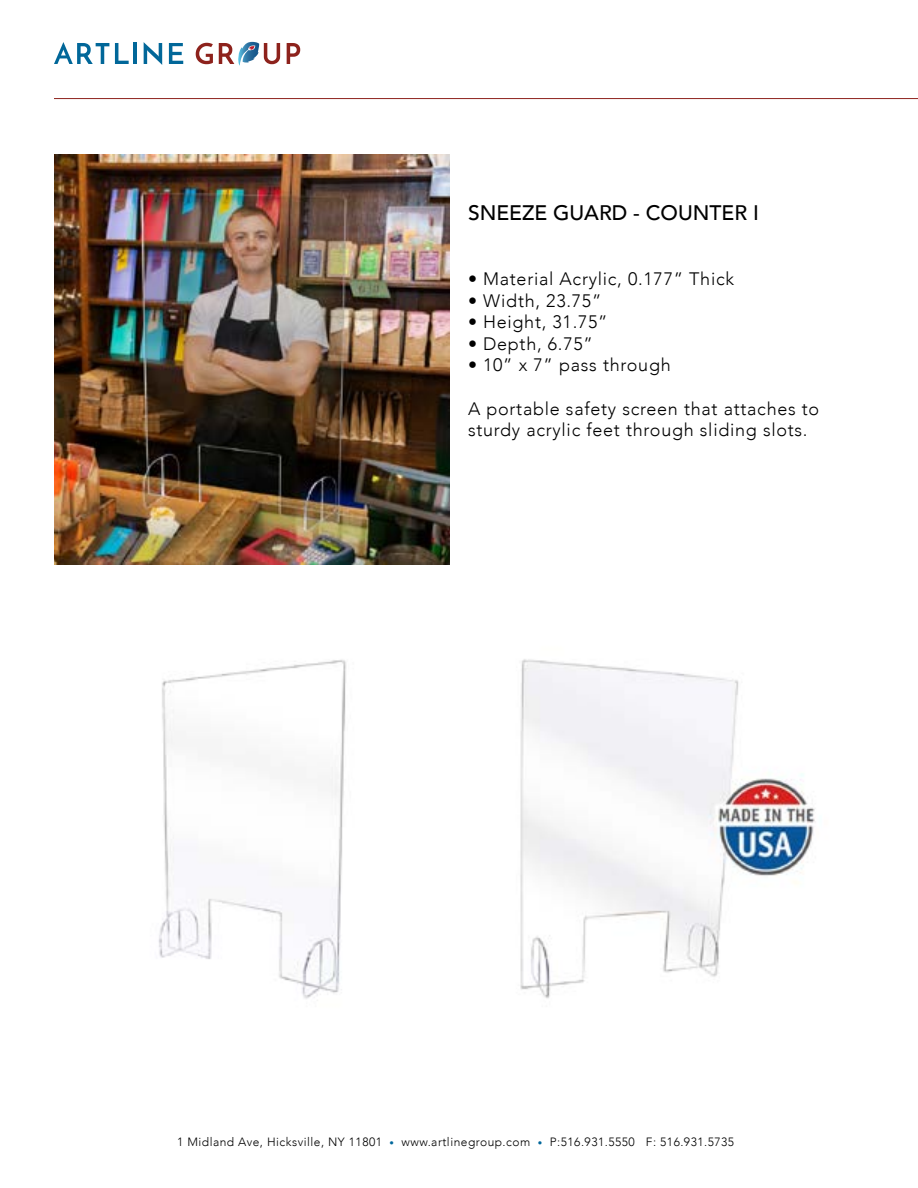
<style>
.page{position:relative;width:918px;height:1188px;background:#fff}
.page>*{position:absolute;margin:0;border:0;box-sizing:border-box;transform-origin:0 0}
.t1{font:500 21px "Avenir";color:#000}
.t2{font:300 18px/21.6px "Avenir";letter-spacing:.04em;color:#000}
.t3{font:300 12px "Avenir";letter-spacing:.04em;color:#000}
.s1{font-size:9px;color:#00679b}
</style>
<div class="page">
<svg style="left:54px;top:42px;width:55px;height:22px"></svg>
<svg style="left:115px;top:43px;width:14px;height:21px"></svg>
<hr style="left:133px;top:43px;width:4px;height:21px;background:#016799">
<svg style="left:144px;top:42px;width:18px;height:23px"></svg>
<svg style="left:169px;top:43px;width:14px;height:21px"></svg>
<svg style="left:196px;top:43px;width:17px;height:21px"></svg>
<svg style="left:287px;top:43px;width:13px;height:21px"></svg>
<svg style="left:219px;top:42px;width:61px;height:24px"></svg>
<img style="left:54px;top:154px;width:396px;height:411px">
<img style="left:158px;top:659px;width:188px;height:340px">
<img style="left:520px;top:659px;width:296px;height:340px">
<hr style="left:54px;top:98px;width:864px;height:1px;background:#8e231d">
<p class="t1" style="left:468px;top:195px;width:292px">SNEEZE GUARD - COUNTER I</p>
<p class="t2" style="left:468px;top:268px;width:268px">• Material Acrylic, 0.177” Thick</p>
<p class="t2" style="left:468px;top:290px;width:135px">• Width, 23.75”</p>
<p class="t2" style="left:468px;top:311px;width:141px">• Height, 31.75”</p>
<p class="t2" style="left:468px;top:333px;width:126px">• Depth, 6.75”</p>
<p class="t2" style="left:468px;top:354px;width:204px">• 10” x 7” pass through</p>
<p class="t2" style="left:468px;top:398px;width:353px">A portable safety screen that attaches to sturdy acrylic feet through sliding slots.</p>
<p class="t3" style="left:177px;top:1135px;width:559px">1 Midland Ave, Hicksville, NY 11801 <span class="s1">•</span> www.artlinegroup.com <span class="s1">•</span> P:516.931.5550 F: 516.931.5735</p>
</div>
